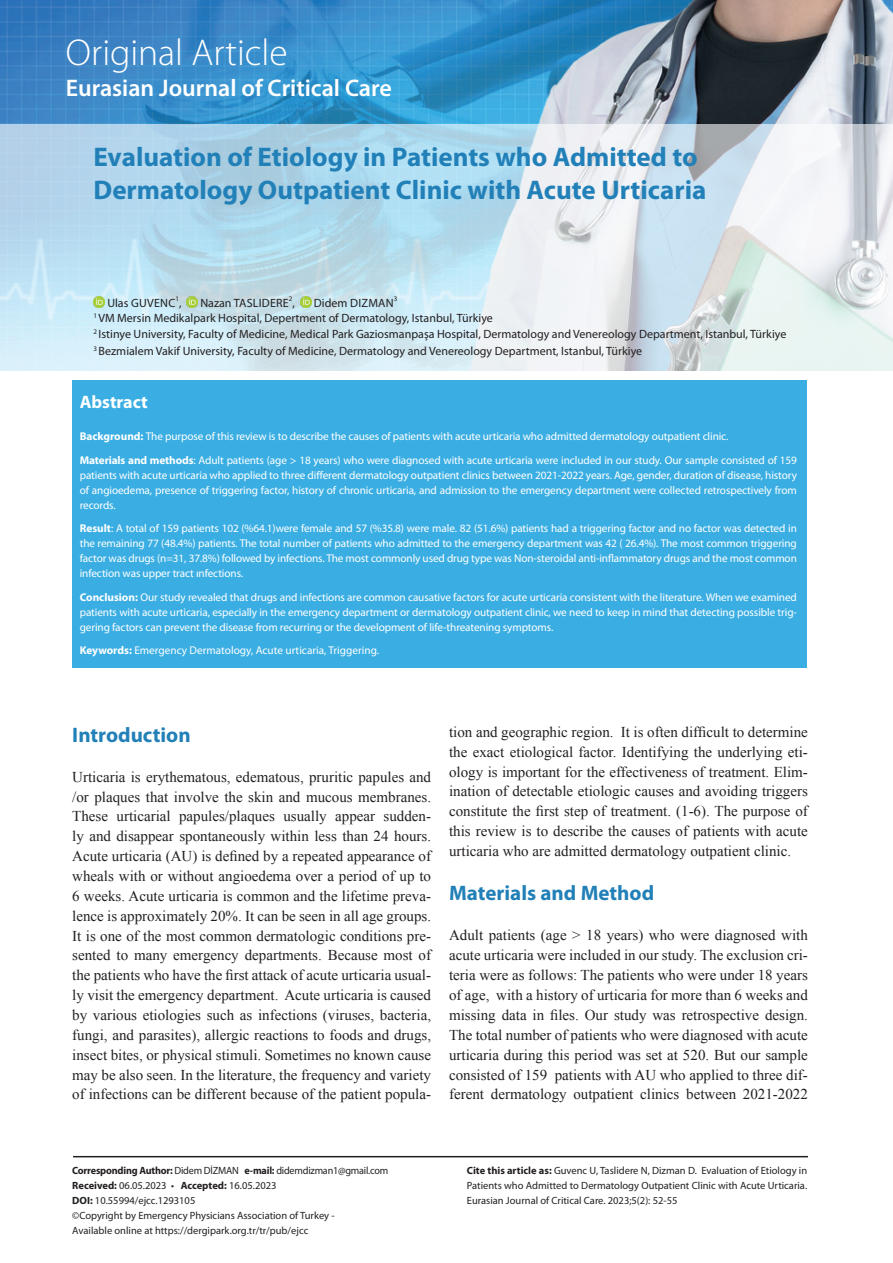
<style>
.page{position:relative;width:893px;height:1263px;background:#fff}
.page>*{position:absolute;margin:0;border:0;box-sizing:border-box;transform-origin:0 0}
.t1{font:300 37.5px "Myriad Pro";color:#fff}
.t2{font:700 27px/33px "Myriad Pro";color:#2280b8}
.t3{font:600 24px "Myriad Pro";color:#fff}
.baslik{font:700 21px "Myriad Pro";color:#2280b8}
.t4{font:700 18px "Myriad Pro";color:#fff}
.t5{font:15px/19.8px "Times New Roman";color:#231f20;text-align:justify}
.t6{font:12px "Myriad Pro";color:#231f20}
.t7{font:12px "Myriad Pro";letter-spacing:.02em;color:#231f20}
.t8{font:11.25px/15px "Myriad Pro";letter-spacing:-.01em;color:#fff;text-align:justify}
.t9{font:10.5px/15px "Myriad Pro";color:#231f20;text-align:justify}
.t10{font:10.5px "Myriad Pro";letter-spacing:-.02em;color:#231f20}
.t11{font:7.05px "Myriad Pro";color:#231f20}
.s1{font-weight:700}
</style>
<div class="page">
<img style="left:0;top:0;width:893px;height:124px">
<hr style="left:73px;top:1156px;width:735px;height:1px;background:#231f20">
<svg style="left:0;top:124px;width:893px;height:247px"></svg>
<svg style="left:94px;top:296px;width:11px;height:11px"></svg>
<svg style="left:187px;top:296px;width:11px;height:11px"></svg>
<svg style="left:300px;top:296px;width:11px;height:11px"></svg>
<div style="left:72px;top:380px;width:734px;height:288px;background:#3aaee3"></div>
<p class="t1" style="left:66px;top:32px;width:223px">Original Article</p>
<p class="t3" style="left:66px;top:72px;width:327px">Eurasian Journal of Critical Care</p>
<p class="t2" style="left:94px;top:140px;width:614px">Evaluation of Etiology in Patients who Admitted to<br>Dermatology Outpatient Clinic with Acute Urticaria</p>
<p class="t11" style="left:394px;top:294px;width:5px">3</p>
<p class="t6" style="left:94px;top:310px;width:401px"><sup>1</sup> VM Mersin Medikalpark Hospital, Depertment of Dermatology, Istanbul, Türkiye</p>
<p class="t6" style="left:94px;top:327px;width:694px"><sup>2</sup> Istinye University, Faculty of Medicine, Medical Park Gaziosmanpaşa Hospital, Dermatology and Venereology Department, Istanbul, Türkiye</p>
<p class="t6" style="left:94px;top:343px;width:550px"><sup>3</sup> Bezmialem Vakif University, Faculty of Medicine, Dermatology and Venereology Department, Istanbul, Türkiye</p>
<p class="t11" style="left:289px;top:294px;width:5px">2</p>
<p class="t11" style="left:175px;top:294px;width:5px">1</p>
<p class="t7" style="left:107px;top:296px;width:76px">Ulas GUVENC ,</p>
<p class="t6" style="left:314px;top:296px;width:81px">Didem DIZMAN</p>
<p class="t7" style="left:200px;top:296px;width:96px">Nazan TASLIDERE ,</p>
<p class="t4" style="left:80px;top:390px;width:70px">Abstract</p>
<p class="t8" style="left:80px;top:428px;width:650px"><span class="s1">Background:</span> The purpose of this review is to describe the causes of patients with acute urticaria who admitted dermatology outpatient clinic.</p>
<p class="t8" style="left:80px;top:452px;width:719px"><span class="s1">Materials and methods</span>: Adult patients (age &gt; 18 years) who were diagnosed with acute urticaria were included in our study. Our sample consisted of 159 patients with acute urticaria who applied to three different dermatology outpatient clinics between 2021-2022 years. Age, gender, duration of disease, history of angioedema, presence of triggering factor, history of chronic urticaria, and admission to the emergency department were collected retrospectively from records.</p>
<p class="t8" style="left:80px;top:521px;width:719px"><span class="s1">Result</span>: A total of 159 patients 102 (%64.1)were female and 57 (%35.8) were male. 82 (51.6%) patients had a triggering factor and no factor was detected in the remaining 77 (48.4%) patients. The total number of patients who admitted to the emergency department was 42 ( 26.4%). The most common triggering factor was drugs (n=31, 37.8%) followed by infections. The most commonly used drug type was Non-steroidal anti-inflammatory drugs and the most common infection was upper tract ınfections.</p>
<p class="t8" style="left:80px;top:589px;width:719px"><span class="s1">Conclusion:</span> Our study revealed that drugs and infections are common causative factors for acute urticaria consistent with the literature. When we examined patients with acute urticaria, especially in the emergency department or dermatology outpatient clinic, we need to keep in mind that detecting possible trig&shy;gering factors can prevent the disease from recurring or the development of life-threatening symptoms.</p>
<p class="t8" style="left:80px;top:643px;width:301px"><span class="s1">Keywords:</span> Emergency Dermatology, Acute urticaria, Triggering.</p>
<p class="baslik" style="left:72px;top:721px;width:120px">Introduction</p>
<p class="t5" style="left:72px;top:767px;width:360px">Urticaria is erythematous, edematous, pruritic papules and /or plaques that involve the skin and mucous membranes.<br>These urticarial papules/plaques usually appear sudden&shy;ly and disappear spontaneously within less than 24 hours.<br>Acute urticaria (AU) is defined by a repeated appearance of wheals with or without angioedema over a period of up to 6 weeks. Acute urticaria is common and the lifetime preva&shy;lence is approximately 20%. It can be seen in all age groups.<br>It is one of the most common dermatologic conditions pre&shy;sented to many emergency departments. Because most of the patients who have the first attack of acute urticaria usual&shy;ly visit the emergency department. Acute urticaria is caused by various etiologies such as infections (viruses, bacteria, fungi, and parasites), allergic reactions to foods and drugs, insect bites, or physical stimuli. Sometimes no known cause may be also seen. In the literature, the frequency and variety of infections can be different because of the patient popula-</p>
<p class="t5" style="left:449px;top:721px;width:360px">tion and geographic region. It is often difficult to determine the exact etiological factor. Identifying the underlying eti&shy;ology is important for the effectiveness of treatment. Elim&shy;ination of detectable etiologic causes and avoiding triggers constitute the first step of treatment. (1-6). The purpose of this review is to describe the causes of patients with acute urticaria who are admitted dermatology outpatient clinic.</p>
<p class="baslik" style="left:449px;top:880px;width:207px">Materials and Method</p>
<p class="t5" style="left:449px;top:925px;width:360px">Adult patients (age &gt; 18 years) who were diagnosed with acute urticaria were included in our study. The exclusion cri&shy;teria were as follows: The patients who were under 18 years of age, with a history of urticaria for more than 6 weeks and missing data in files. Our study was retrospective design.<br>The total number of patients who were diagnosed with acute urticaria during this period was set at 520. But our sample consisted of 159 patients with AU who applied to three dif&shy;ferent dermatology outpatient clinics between 2021-2022</p>
<p class="t10" style="left:72px;top:1164px;width:317px"><span class="s1">Corresponding Author:</span> Didem DİZMAN <span class="s1">e-mail:</span> didemdizman1@gmail.com</p>
<p class="t9" style="left:72px;top:1178px;width:206px"><span class="s1">Received:</span> 06.05.2023 • <span class="s1">Accepted:</span> 16.05.2023</p>
<p class="t9" style="left:72px;top:1193px;width:125px"><span class="s1">DOI:</span> 10.55994/ejcc.1293105</p>
<p class="t9" style="left:72px;top:1208px;width:264px">©Copyright by Emergency Physicians Association of Turkey -</p>
<p class="t9" style="left:72px;top:1223px;width:238px">Available online at https://dergipark.org.tr/tr/pub/ejcc</p>
<p class="t9" style="left:467px;top:1163px;width:342px"><span class="s1">Cite this article as:</span> Guvenc U, Taslidere N, Dizman D. Evaluation of Etiology in Patients who Admitted to Dermatology Outpatient Clinic with Acute Urticaria.<br>Eurasian Journal of Critical Care. 2023;5(2): 52-55</p>
</div>
